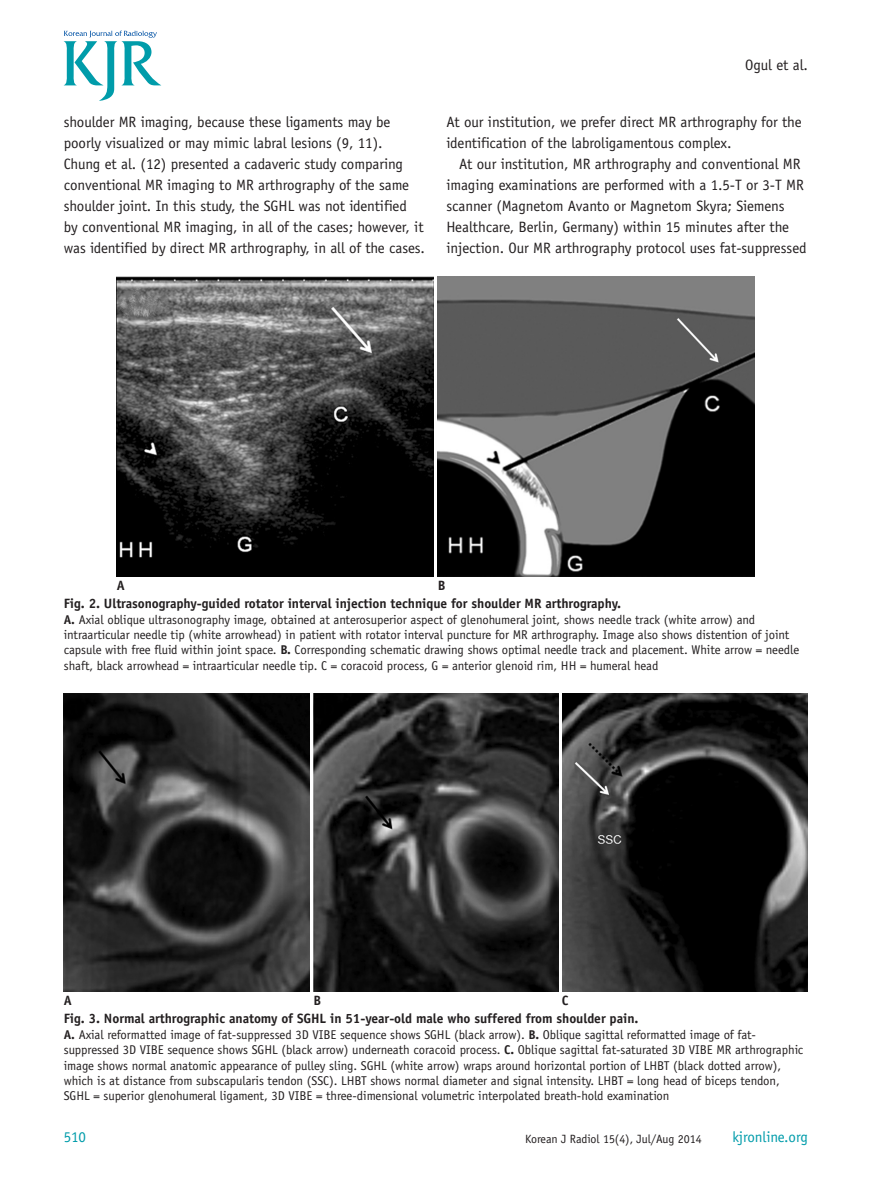
<style>
.page{position:relative;width:893px;height:1191px;background:#fff}
.page>*{position:absolute;margin:0;border:0;box-sizing:border-box;transform-origin:0 0}
.t1{font:15px/21px "Officina Sans Std";letter-spacing:-.005em;color:#231f20}
.t2{font:15px "Officina Sans Std";letter-spacing:-.005em;color:#009caa}
.t3{font:700 13.5px/18.6px "Officina Sans Std";letter-spacing:-.005em;color:#231f20}
.t4{font:12.75px/15.3px "Officina Sans Std";letter-spacing:-.005em;color:#231f20}
.t5{font:12px "Officina Sans Std";letter-spacing:-.005em;color:#231f20}
.s1{font-weight:700}
</style>
<div class="page">
<svg style="left:64px;top:31px;width:97px;height:70px"></svg>
<img style="left:117px;top:276px;width:317px;height:300px">
<img style="left:438px;top:276px;width:317px;height:300px">
<img style="left:64px;top:693px;width:245px;height:298px">
<img style="left:313px;top:693px;width:246px;height:298px">
<img style="left:563px;top:693px;width:245px;height:298px">
<p class="t1" style="left:745px;top:54px;width:64px">Ogul et al.</p>
<p class="t1" style="left:64px;top:112px;width:363px">shoulder MR imaging, because these ligaments may be poorly visualized or may mimic labral lesions (9, 11).<br>Chung et al. (12) presented a cadaveric study comparing conventional MR imaging to MR arthrography of the same shoulder joint. In this study, the SGHL was not identified<br>by conventional MR imaging, in all of the cases; however, it was identified by direct MR arthrography, in all of the cases.</p>
<p class="t1" style="left:446px;top:112px;width:357px">At our institution, we prefer direct MR arthrography for the identification of the labroligamentous complex.</p>
<p class="t1" style="left:446px;top:154px;width:362px;text-indent:13px">At our institution, MR arthrography and conventional MR imaging examinations are performed with a 1.5-T or 3-T MR scanner (Magnetom Avanto or Magnetom Skyra; Siemens Healthcare, Berlin, Germany) within 15 minutes after the injection. Our MR arthrography protocol uses fat-suppressed</p>
<p class="t3" style="left:64px;top:575px;width:559px;text-indent:374px">B<br>Fig. 2. Ultrasonography-guided rotator interval injection technique for shoulder MR arthrography.</p>
<p class="t4" style="left:64px;top:612px;width:737px"><span class="s1">A.</span> Axial oblique ultrasonography image, obtained at anterosuperior aspect of glenohumeral joint, shows needle track (white arrow) and intraarticular needle tip (white arrowhead) in patient with rotator interval puncture for MR arthrography. Image also shows distention of joint capsule with free fluid within joint space. <span class="s1">B.</span> Corresponding schematic drawing shows optimal needle track and placement. White arrow = needle shaft, black arrowhead = intraarticular needle tip. C = coracoid process, G = anterior glenoid rim, HH = humeral head</p>
<p class="t3" style="left:117px;top:575px;width:10px">A</p>
<p class="t3" style="left:64px;top:990px;width:576px;text-indent:498px">C<br>Fig. 3. Normal arthrographic anatomy of SGHL in 51-year-old male who suffered from shoulder pain.</p>
<p class="t4" style="left:64px;top:1027px;width:741px"><span class="s1">A.</span> Axial reformatted image of fat-suppressed 3D VIBE sequence shows SGHL (black arrow). <span class="s1">B.</span> Oblique sagittal reformatted image of fat&shy;suppressed 3D VIBE sequence shows SGHL (black arrow) underneath coracoid process. <span class="s1">C.</span> Oblique sagittal fat-saturated 3D VIBE MR arthrographic image shows normal anatomic appearance of pulley sling. SGHL (white arrow) wraps around horizontal portion of LHBT (black dotted arrow), which is at distance from subscapularis tendon (SSC). LHBT shows normal diameter and signal intensity. LHBT = long head of biceps tendon, SGHL = superior glenohumeral ligament, 3D VIBE = three-dimensional volumetric interpolated breath-hold examination</p>
<p class="t3" style="left:64px;top:990px;width:10px">A</p>
<p class="t3" style="left:314px;top:990px;width:9px">B</p>
<p class="t2" style="left:64px;top:1128px;width:24px">510</p>
<p class="t5" style="left:525px;top:1132px;width:178px">Korean J Radiol 15(4), Jul/Aug 2014</p>
<p class="t2" style="left:732px;top:1128px;width:77px">kjronline.org</p>
</div>
